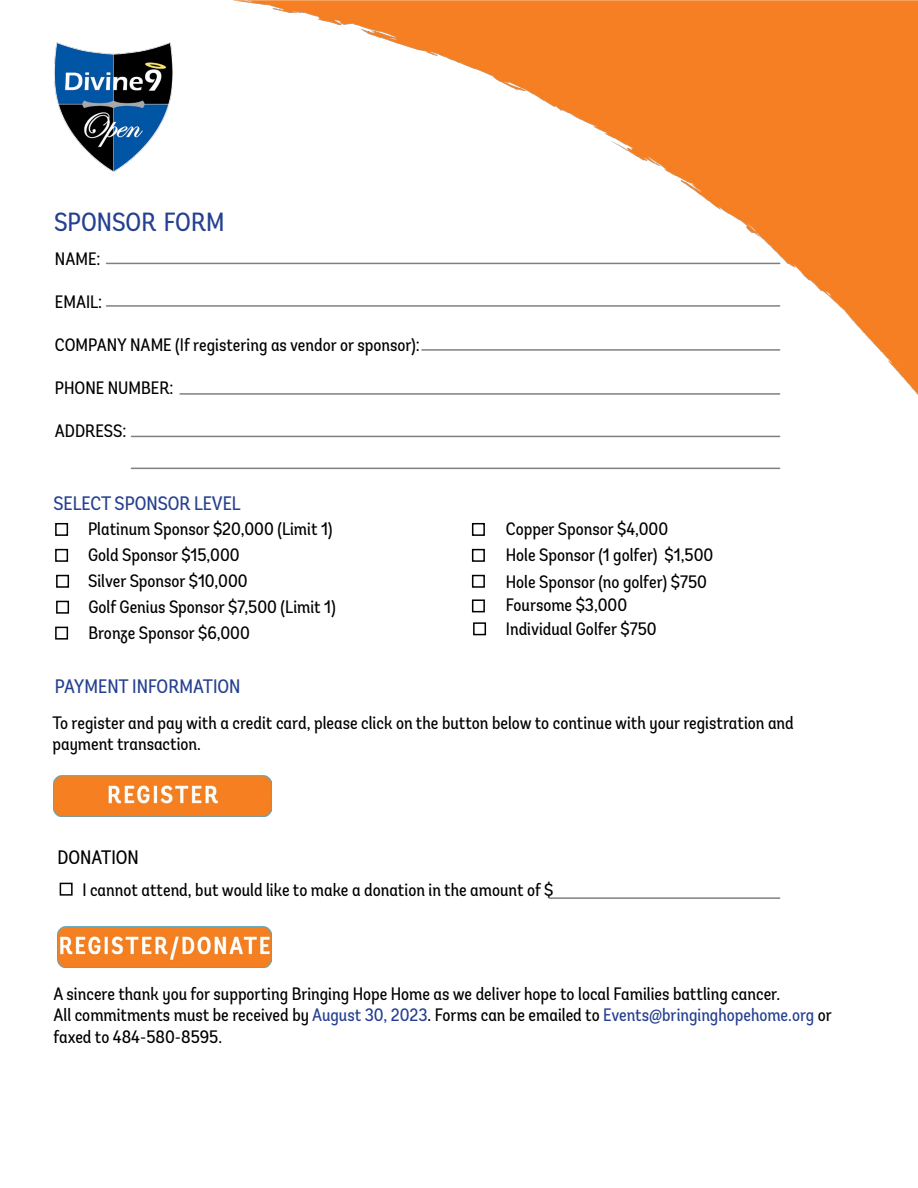
<style>
.page{position:relative;width:918px;height:1188px;background:#fff}
.page>*{position:absolute;margin:0;border:0;box-sizing:border-box;transform-origin:0 0}
.t1{font:26.25px "Andes Condensed";color:#25408f}
.t2{font:19.5px "Andes Condensed";color:#25408f}
.t3{font:19.5px "Andes Condensed";color:#000}
.t4{font:18px/26px "Andes Condensed";color:#000}
.s1{color:#25408f}
</style>
<div class="page">
<hr style="left:106px;top:263px;width:674px;height:1px;background:#807f83">
<hr style="left:106px;top:305px;width:674px;height:2px;background:#807f83">
<hr style="left:180px;top:393px;width:600px;height:2px;background:#807f83">
<hr style="left:131px;top:436px;width:649px;height:1px;background:#807f83">
<hr style="left:131px;top:468px;width:649px;height:1px;background:#807f83">
<hr style="left:549px;top:897px;width:231px;height:2px;background:#807f83">
<img style="left:54px;top:42px;width:118px;height:130px">
<img style="left:233px;top:0;width:685px;height:395px">
<img style="left:53px;top:775px;width:218px;height:42px">
<img style="left:57px;top:927px;width:215px;height:41px">
<h1 class="t1" style="left:54px;top:206px;width:172px">SPONSOR FORM</h1>
<p class="t4" style="left:55px;top:246px;width:47px">NAME:</p>
<p class="t4" style="left:55px;top:289px;width:49px">EMAIL:</p>
<p class="t4" style="left:55px;top:332px;width:366px">COMPANY NAME (If registering as vendor or sponsor):</p>
<p class="t4" style="left:55px;top:375px;width:120px">PHONE NUMBER:</p>
<p class="t4" style="left:55px;top:418px;width:73px">ADDRESS:</p>
<p class="t2" style="left:53px;top:492px;width:189px">SELECT SPONSOR LEVEL</p>
<p class="t4" style="left:88px;top:542px;width:249px">Gold Sponsor $15,000<br>Silver Sponsor $10,000<br>Golf Genius Sponsor $7,500 (Limit 1)<br>Bronze Sponsor $6,000</p>
<p class="t2" style="left:55px;top:674px;width:187px">PAYMENT INFORMATION</p>
<p class="t4" style="left:88px;top:516px;width:246px">Platinum Sponsor $20,000 (Limit 1)</p>
<p class="t4" style="left:506px;top:516px;width:164px">Copper Sponsor $4,000</p>
<p class="t4" style="left:506px;top:569px;width:203px">Hole Sponsor (no golfer) $750</p>
<p class="t4" style="left:506px;top:542px;width:209px">Hole Sponsor (1 golfer) $1,500</p>
<p class="t4" style="left:506px;top:593px;width:152px;line-height:24.5px">Foursome $3,000<br>Individual Golfer $750</p>
<p class="t4" style="left:53px;top:712px;width:743px;line-height:21.6px">To register and pay with a credit card, please click on the button below to continue with your registration and payment transaction.</p>
<p class="t3" style="left:57px;top:846px;width:83px">DONATION</p>
<p class="t4" style="left:60px;top:877px;width:495px">■ I cannot attend, but would like to make a donation in the amount of $</p>
<p class="t4" style="left:53px;top:983px;width:780px;line-height:21.6px">A sincere thank you for supporting Bringing Hope Home as we deliver hope to local Families battling cancer.<br>All commitments must be received by <span class="s1">August 30, 2023</span>. Forms can be emailed to <span class="s1">Events@bringinghopehome.org</span> or faxed to 484-580-8595.</p>
</div>
